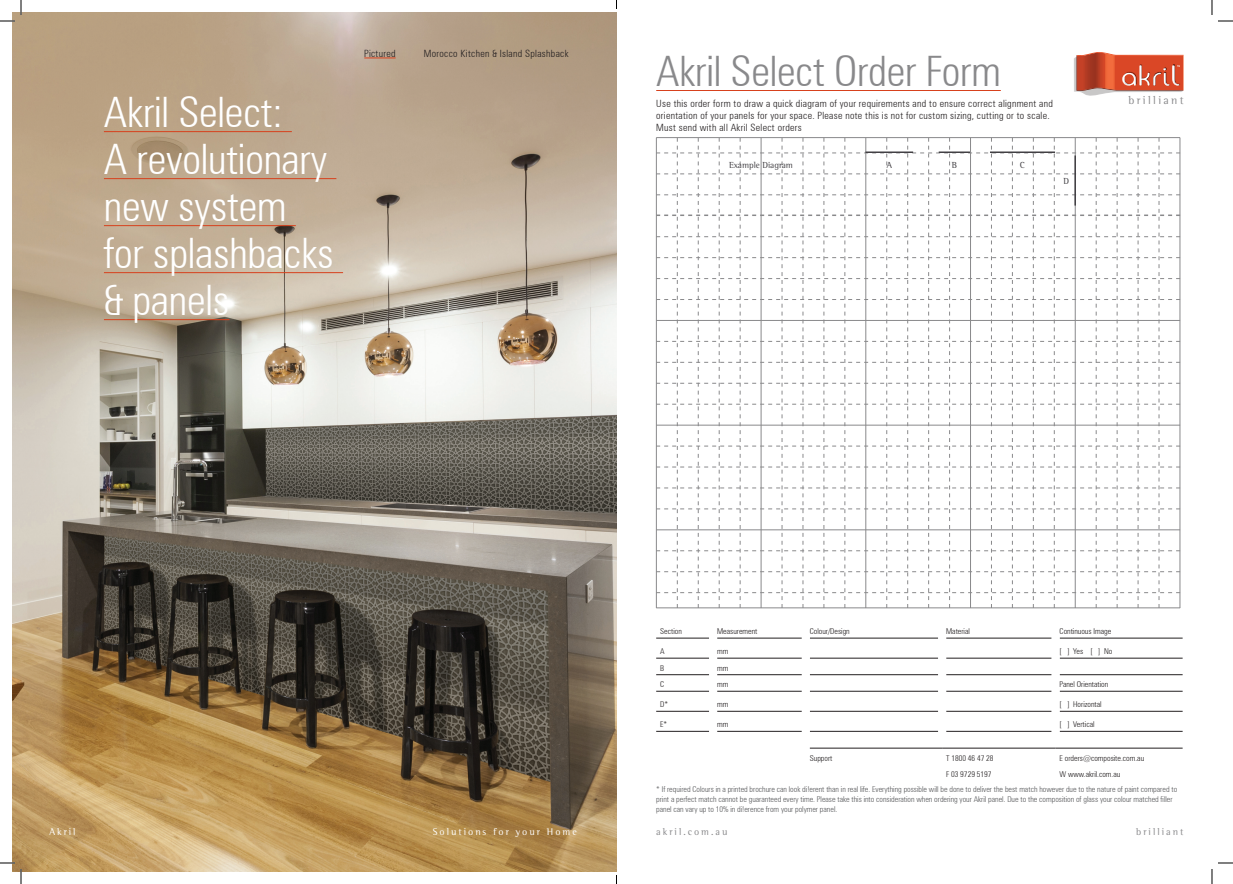
<style>
.page{position:relative;width:1233px;height:884px;background:#fff}
.page>*{position:absolute;margin:0;border:0;box-sizing:border-box;transform-origin:0 0}
.Header_titles{font:300 condensed 42px/47px "Zurich BT";letter-spacing:-.005em;color:#fff}
.Header_titles-2{font:300 condensed 42px "Zurich BT";letter-spacing:-.005em;color:#89898b}
.bottom_website{font:11.6px "Rotis Semi Serif Std";letter-spacing:.2em;color:#89898b}
.small_margin_copy{font:300 condensed 10px/12px "Zurich BT";letter-spacing:.03em;color:#231f20}
.bottom_website-2{font:10px "Rotis Semi Serif Std";letter-spacing:.2em;color:#fff}
.bottom_website-3{font:10px "Rotis Semi Serif Std";letter-spacing:.2em;color:#89898b}
.t1{font:9px "Rotis Semi Serif Std";color:#424044}
.fine_print{font:300 condensed 8px/10px "Zurich BT";color:#57585a}
.body_copy{font:300 condensed 8px "Zurich BT";color:#231f20}
</style>
<div class="page">
<img style="left:12px;top:12px;width:604px;height:859px">
<hr style="left:364px;top:58px;width:31px;height:1px;background:#d7411d">
<hr style="left:104px;top:131px;width:188px;height:1px;background:#d7411d">
<hr style="left:104px;top:178px;width:232px;height:1px;background:#d7411d">
<hr style="left:104px;top:225px;width:192px;height:1px;background:#d7411d">
<hr style="left:104px;top:272px;width:239px;height:1px;background:#d7411d">
<hr style="left:104px;top:319px;width:125px;height:1px;background:#d7411d">
<hr style="left:656px;top:90px;width:344px;height:1px;background:#d7411d">
<hr style="left:656px;top:137px;width:524px;height:1px;background:#89898b">
<hr style="left:656px;top:608px;width:524px;height:1px;background:#89898b">
<svg style="left:656px;top:138px;width:524px;height:470px"></svg>
<hr style="left:865px;top:151px;width:48px;height:2px;background:#424044">
<hr style="left:938px;top:151px;width:32px;height:2px;background:#424044">
<hr style="left:990px;top:151px;width:65px;height:2px;background:#424044">
<hr style="left:1074px;top:155px;width:2px;height:51px;background:#424044">
<hr style="left:656px;top:731px;width:53px;height:1px;background:#231f20">
<hr style="left:717px;top:731px;width:85px;height:1px;background:#231f20">
<hr style="left:810px;top:731px;width:128px;height:1px;background:#231f20">
<hr style="left:946px;top:731px;width:105px;height:1px;background:#231f20">
<hr style="left:1059px;top:731px;width:123px;height:1px;background:#231f20">
<hr style="left:656px;top:711px;width:53px;height:1px;background:#231f20">
<hr style="left:717px;top:711px;width:85px;height:1px;background:#231f20">
<hr style="left:810px;top:711px;width:128px;height:1px;background:#231f20">
<hr style="left:946px;top:711px;width:105px;height:1px;background:#231f20">
<hr style="left:1059px;top:711px;width:123px;height:1px;background:#231f20">
<hr style="left:656px;top:691px;width:53px;height:1px;background:#231f20">
<hr style="left:717px;top:691px;width:85px;height:1px;background:#231f20">
<hr style="left:810px;top:691px;width:128px;height:1px;background:#231f20">
<hr style="left:946px;top:691px;width:105px;height:1px;background:#231f20">
<hr style="left:1059px;top:691px;width:123px;height:1px;background:#231f20">
<hr style="left:656px;top:674px;width:53px;height:1px;background:#231f20">
<hr style="left:717px;top:674px;width:85px;height:1px;background:#231f20">
<hr style="left:810px;top:674px;width:128px;height:1px;background:#231f20">
<hr style="left:946px;top:674px;width:105px;height:1px;background:#231f20">
<hr style="left:1059px;top:674px;width:123px;height:1px;background:#231f20">
<hr style="left:656px;top:658px;width:53px;height:1px;background:#231f20">
<hr style="left:717px;top:658px;width:85px;height:1px;background:#231f20">
<hr style="left:810px;top:658px;width:128px;height:1px;background:#231f20">
<hr style="left:946px;top:658px;width:105px;height:1px;background:#231f20">
<hr style="left:1059px;top:658px;width:123px;height:1px;background:#231f20">
<hr style="left:656px;top:638px;width:53px;height:1px;background:#231f20">
<hr style="left:717px;top:638px;width:85px;height:1px;background:#231f20">
<hr style="left:810px;top:638px;width:128px;height:1px;background:#231f20">
<hr style="left:946px;top:638px;width:105px;height:1px;background:#231f20">
<hr style="left:1059px;top:638px;width:123px;height:1px;background:#231f20">
<hr style="left:810px;top:748px;width:132px;height:1px;background:#231f20">
<hr style="left:942px;top:748px;width:113px;height:1px;background:#231f20">
<hr style="left:1055px;top:748px;width:127px;height:1px;background:#231f20">
<svg style="left:1074px;top:52px;width:109px;height:44px;background:#d5715a"></svg>
<svg style="left:1218px;top:20px;width:15px;height:2px"></svg>
<svg style="left:1218px;top:862px;width:15px;height:2px"></svg>
<svg style="left:0;top:0;width:22px;height:22px"></svg>
<svg style="left:0;top:862px;width:22px;height:22px"></svg>
<svg style="left:1211px;top:0;width:1px;height:15px"></svg>
<svg style="left:1211px;top:869px;width:1px;height:15px"></svg>
<p class="Header_titles" style="left:104px;top:88px;width:231px">Akril Select:<br>A revolutionary new system for splashbacks &amp; panels</p>
<p class="small_margin_copy" style="left:364px;top:47px;width:33px">Pictured</p>
<p class="small_margin_copy" style="left:424px;top:47px;width:146px">Morocco Kitchen &amp; Island Splashback</p>
<p class="Header_titles-2" style="left:656px;top:45px;width:346px">Akril Select Order Form</p>
<p class="small_margin_copy" style="left:656px;top:97px;width:398px">Use this order form to draw a quick diagram of your requirements and to ensure correct alignment and orientation of your panels for your space. Please note this is not for custom sizing, cutting or to scale.<br>Must send with all Akril Select orders</p>
<p class="bottom_website" style="left:1128px;top:93px;width:57px">brilliant</p>
<p class="t1" style="left:729px;top:160px;width:65px">Example Diagram</p>
<p class="t1" style="left:886px;top:160px;width:7px">A</p>
<p class="t1" style="left:951px;top:160px;width:7px">B</p>
<p class="t1" style="left:1020px;top:160px;width:7px">C</p>
<p class="t1" style="left:1063px;top:175px;width:7px">D</p>
<p class="body_copy" style="left:660px;top:626px;width:23px">Section</p>
<p class="body_copy" style="left:717px;top:626px;width:42px">Measurement</p>
<p class="body_copy" style="left:810px;top:626px;width:41px">Colour/Design</p>
<p class="body_copy" style="left:946px;top:626px;width:25px">Material</p>
<p class="body_copy" style="left:1059px;top:626px;width:53px">Continuous Image</p>
<p class="body_copy" style="left:660px;top:646px;width:6px">A</p>
<p class="body_copy" style="left:717px;top:646px;width:13px">mm</p>
<p class="body_copy" style="left:1059px;top:646px;width:54px">[ ] Yes [ ] No</p>
<p class="body_copy" style="left:660px;top:663px;width:5px">B</p>
<p class="body_copy" style="left:717px;top:663px;width:13px">mm</p>
<p class="body_copy" style="left:660px;top:679px;width:6px">C</p>
<p class="body_copy" style="left:717px;top:679px;width:13px">mm</p>
<p class="body_copy" style="left:1059px;top:679px;width:50px">Panel Orientation</p>
<p class="body_copy" style="left:660px;top:700px;width:9px">D*</p>
<p class="body_copy" style="left:717px;top:700px;width:13px">mm</p>
<p class="body_copy" style="left:1059px;top:700px;width:44px">[ ] Horizontal</p>
<p class="body_copy" style="left:660px;top:720px;width:9px">E*</p>
<p class="body_copy" style="left:717px;top:720px;width:13px">mm</p>
<p class="body_copy" style="left:1059px;top:720px;width:36px">[ ] Vertical</p>
<p class="body_copy" style="left:810px;top:753px;width:24px">Support</p>
<p class="body_copy" style="left:946px;top:753px;width:49px">T 1800 46 47 28</p>
<p class="body_copy" style="left:1059px;top:753px;width:86px">E orders@composite.com.au</p>
<p class="body_copy" style="left:946px;top:769px;width:47px">F 03 9729 5197</p>
<p class="body_copy" style="left:1059px;top:769px;width:62px">W www.akril.com.au</p>
<p class="fine_print" style="left:656px;top:784px;width:522px">* If required Colours in a printed brochure can look di!erent than in real life. Everything possible will be done to deliver the best match however due to the nature of paint compared to print a perfect match cannot be guaranteed every time. Please take this into consideration when ordering your Akril panel. Due to the composition of glass your colour matched filler panel can vary up to 10% in di!erence from your polymer panel.</p>
<p class="bottom_website-2" style="left:49px;top:825px;width:28px">Akril</p>
<p class="bottom_website-3" style="left:656px;top:825px;width:73px">akril.com.au</p>
<p class="bottom_website-3" style="left:1136px;top:825px;width:49px">brilliant</p>
<p class="bottom_website-2" style="left:433px;top:825px;width:146px">Solutions for your Home</p>
</div>
